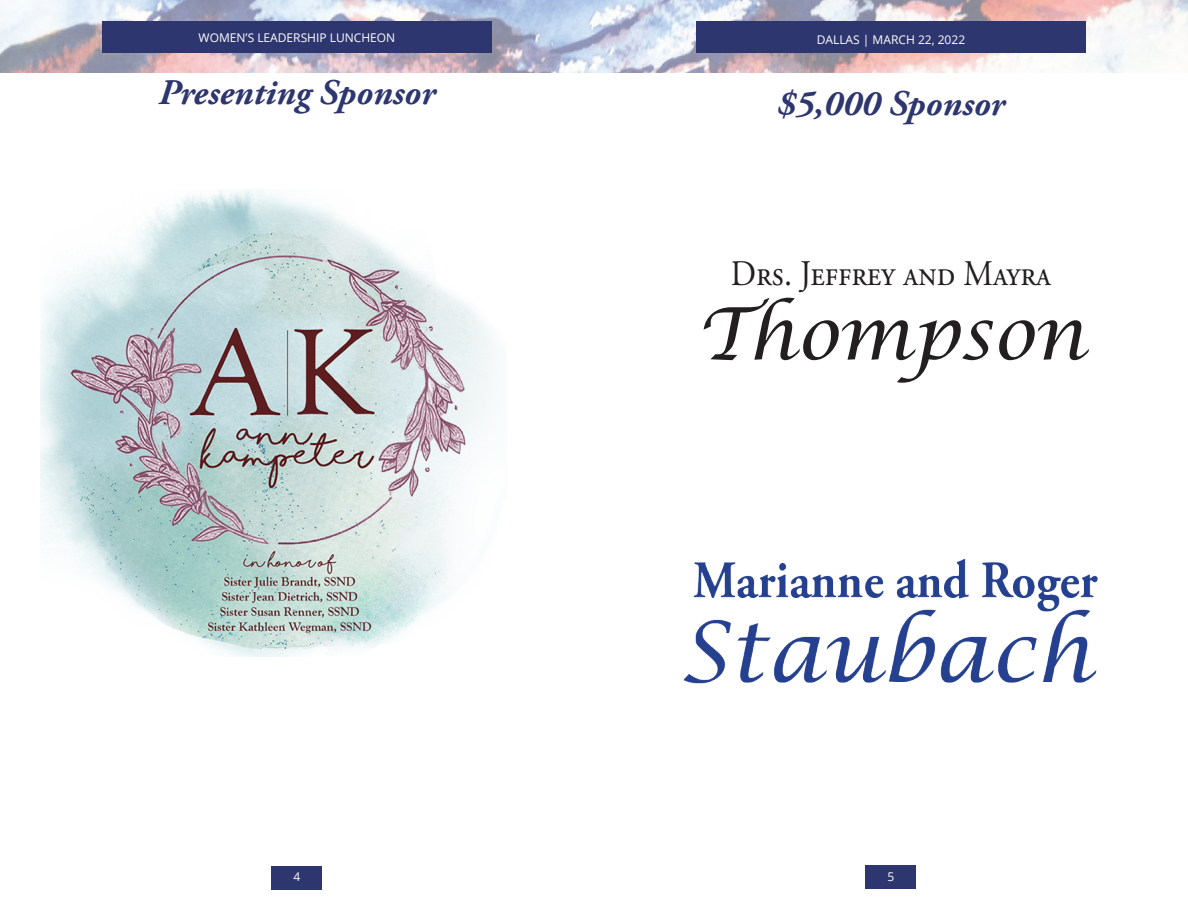
<style>
.page{position:relative;width:1188px;height:918px;background:#fff}
.page>*{position:absolute;margin:0;border:0;box-sizing:border-box;transform-origin:0 0}
.Body_Text_Defaults{font:italic 72px "Lucida Calligraphy";color:#231f20}
.Section_Title{font:italic 700 36px "Adobe Garamond Pro";color:#2d366e}
.Body_Text_Defaults-2{font:36px "Adobe Garamond Pro";color:#231f20;scale:.9 1}
.t1{font:12px "Open Sans";color:#fff}
</style>
<div class="page">
<img style="left:0;top:0;width:1188px;height:73px">
<img style="left:40px;top:189px;width:457px;height:467px">
<img style="left:683px;top:559px;width:415px;height:125px">
<div style="left:866px;top:865px;width:50px;height:24px;background:#2d366e"></div>
<div style="left:272px;top:866px;width:50px;height:23px;background:#2d366e"></div>
<div style="left:696px;top:21px;width:390px;height:32px;background:#2d366e"></div>
<div style="left:102px;top:21px;width:390px;height:32px;background:#2d366e"></div>
<p class="t1" style="left:199px;top:30px;width:198px">WOMEN’S LEADERSHIP LUNCHEON</p>
<p class="t1" style="left:817px;top:31px;width:150px">DALLAS | MARCH 22, 2022</p>
<p class="Section_Title" style="left:159px;top:72px;width:278px">Presenting Sponsor</p>
<p class="Section_Title" style="left:777px;top:83px;width:229px">$5,000 Sponsor</p>
<p class="Body_Text_Defaults-2" style="left:731px;top:252px;width:357px">Drs. Jeffrey and Mayra</p>
<p class="Body_Text_Defaults" style="left:697px;top:290px;width:390px">Thompson</p>
<p class="t1" style="left:294px;top:868px;width:8px">4</p>
<p class="t1" style="left:888px;top:868px;width:8px">5</p>
</div>
